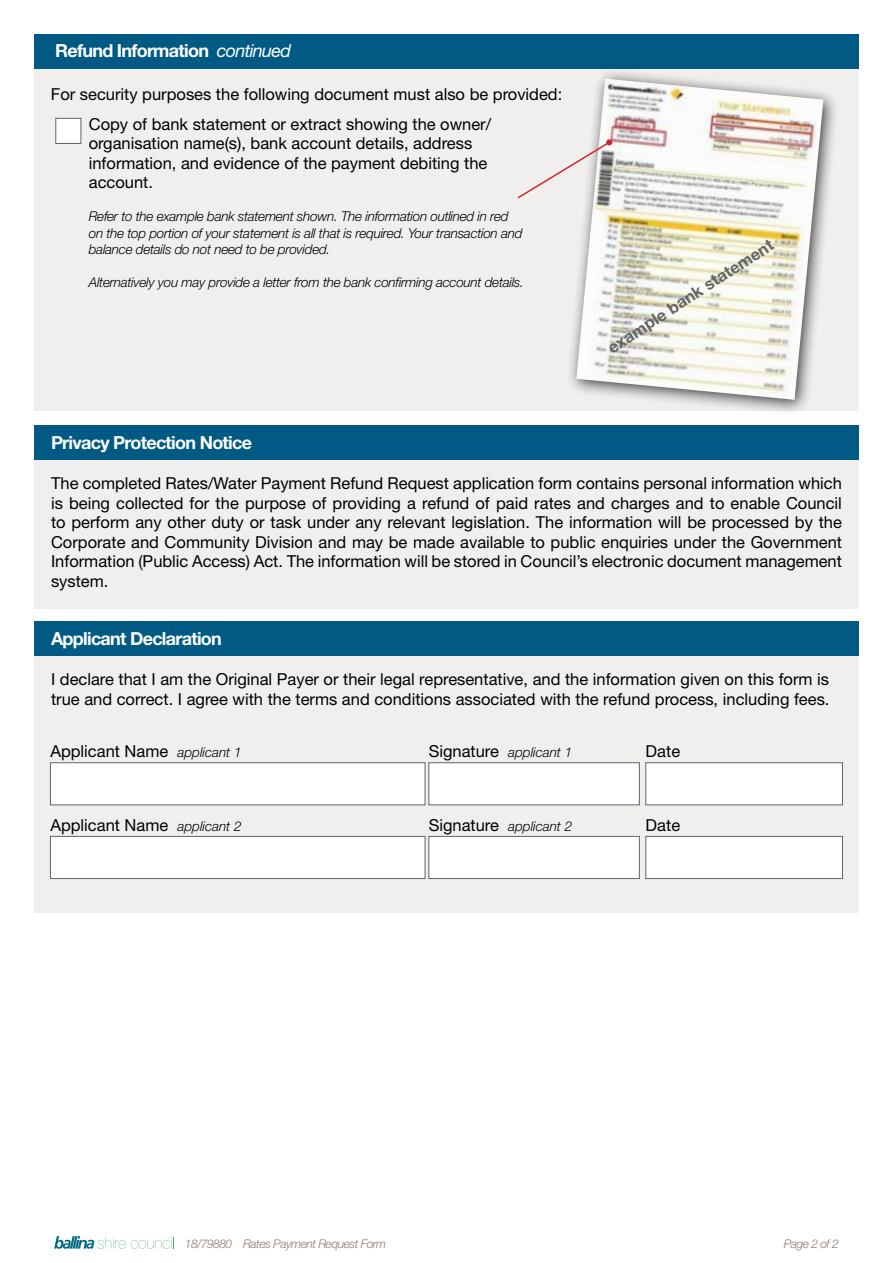
<style>
.page{position:relative;width:893px;height:1263px;background:#fff}
.page>*{position:absolute;margin:0;border:0;box-sizing:border-box;transform-origin:0 0}
.t1{font:700 18px "Helvetica Neue LT Std";letter-spacing:-.04em;color:#fff}
.t2{font:16.5px/19.5px "Helvetica Neue LT Std";color:#000}
.t3{font:700 16.5px "Helvetica Neue LT Std";color:#636466}
.t4{font:italic 300 13.5px/16.5px "Helvetica Neue LT Std";letter-spacing:-.02em;color:#000}
.t5{font:italic 300 13.5px "Helvetica Neue LT Std";color:#000}
.t6{font:italic 300 12px "Helvetica Neue LT Std";letter-spacing:-.04em;color:#897d72}
.s1{font-weight:400;font-style:italic}
.s2{font-weight:300;font-style:italic;font-size:13.5px}
.s3{font-weight:400;font-style:normal;font-size:16.5px}
</style>
<div class="page">
<svg style="left:54px;top:1236px;width:120px;height:13px"></svg>
<div style="left:34px;top:655px;width:825px;height:258px;background:#f1efee"></div>
<div style="left:34px;top:621px;width:825px;height:34px;background:#005a84"></div>
<div style="left:34px;top:456px;width:825px;height:153px;background:#f1efee"></div>
<div style="left:34px;top:425px;width:825px;height:34px;background:#005a84"></div>
<div style="left:34px;top:68px;width:825px;height:342px;background:#f1efee"></div>
<div style="left:646px;top:762px;width:197px;height:43px;background:#fff;border:1px solid #636466"></div>
<div style="left:646px;top:836px;width:197px;height:43px;background:#fff;border:1px solid #636466"></div>
<div style="left:429px;top:762px;width:210px;height:43px;background:#fff;border:1px solid #636466"></div>
<div style="left:429px;top:836px;width:210px;height:43px;background:#fff;border:1px solid #636466"></div>
<div style="left:50px;top:762px;width:375px;height:43px;background:#fff;border:1px solid #636466"></div>
<div style="left:50px;top:836px;width:375px;height:43px;background:#fff;border:1px solid #636466"></div>
<div style="left:56px;top:118px;width:25px;height:26px;background:#fff;border:1px solid #636466"></div>
<div style="left:34px;top:34px;width:825px;height:34px;background:#005a84"></div>
<div style="left:566px;top:69px;width:273px;height:348px;background:#000;opacity:.75"></div>
<img style="left:576px;top:79px;width:247px;height:321px">
<svg style="left:517px;top:139px;width:95px;height:61px"></svg>
<p class="t1" style="left:55px;top:40px;width:237px">Refund Information <span class="s1">continued</span></p>
<p class="t2" style="left:89px;top:78px;width:475px;line-height:30.3px;text-indent:-38px">For security purposes the following document must also be provided:<br>Copy of bank statement or extract showing the owner/</p>
<p class="t2" style="left:89px;top:134px;width:400px">organisation name(s), bank account details, address information, and evidence of the payment debiting the account.</p>
<p class="t4" style="left:89px;top:208px;width:435px">Refer to the example bank statement shown. The information outlined in red on the top portion of your statement is all that is required. Your transaction and balance details do not need to be provided.</p>
<p class="t4" style="left:89px;top:274px;width:437px">Alternatively you may provide a letter from the bank confirming account details.</p>
<p class="t3" style="left:604px;top:340px;width:195px;rotate:-33deg">example bank statement</p>
<p class="t1" style="left:51px;top:431px;width:203px">Privacy Protection Notice</p>
<p class="t2" style="left:51px;top:474px;width:792px;text-align:justify">The completed Rates/Water Payment Refund Request application form contains personal information which is being collected for the purpose of providing a refund of paid rates and charges and to enable Council to perform any other duty or task under any relevant legislation. The information will be processed by the Corporate and Community Division and may be made available to public enquiries under the Government Information (Public Access) Act. The information will be stored in Council’s electronic document management system.</p>
<p class="t1" style="left:51px;top:627px;width:172px">Applicant Declaration</p>
<p class="t2" style="left:51px;top:669px;width:780px">I declare that I am the Original Payer or their legal representative, and the information given on this form is true and correct. I agree with the terms and conditions associated with the refund process, including fees.</p>
<p class="t2" style="left:50px;top:741px;width:193px">Applicant Name <span class="s2">applicant 1</span></p>
<p class="t2" style="left:50px;top:815px;width:193px">Applicant Name <span class="s2">applicant 2</span></p>
<p class="t5" style="left:429px;top:744px;width:145px"><span class="s3">Signature</span> applicant 1</p>
<p class="t5" style="left:429px;top:818px;width:145px"><span class="s3">Signature</span> applicant 2</p>
<p class="t2" style="left:646px;top:741px;width:36px">Date</p>
<p class="t2" style="left:646px;top:815px;width:36px">Date</p>
<p class="t6" style="left:185px;top:1237px;width:203px">18/79880 Rates Payment Request Form</p>
<p class="t6" style="left:784px;top:1237px;width:57px">Page 2 of 2</p>
</div>
